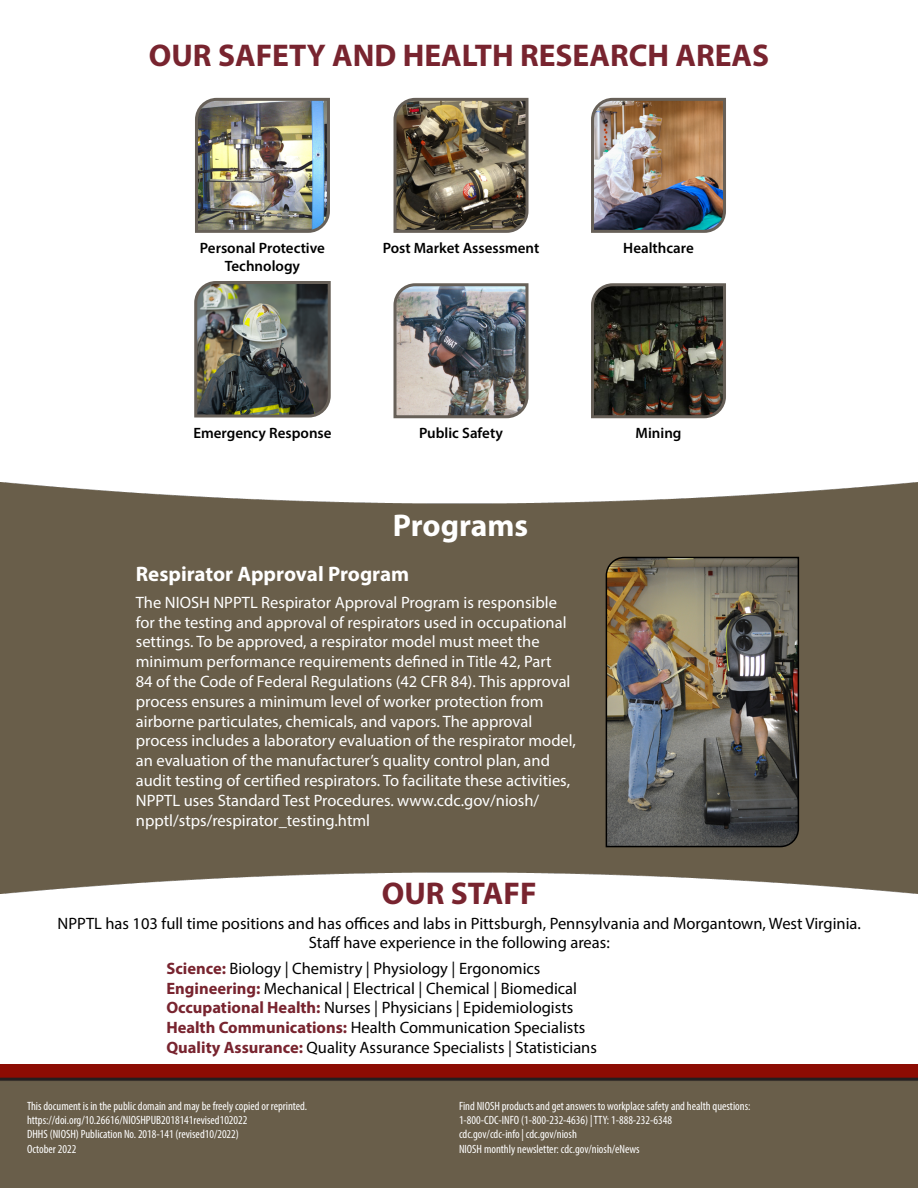
<style>
.page{position:relative;width:918px;height:1188px;background:#fff}
.page>*{position:absolute;margin:0;border:0;box-sizing:border-box;transform-origin:0 0}
.t1{font:700 31.5px "Myriad Pro";color:#78242f}
.t2{font:700 31.5px "Myriad Pro";color:#fff}
.Highlight_Text{font:700 21px "Myriad Pro";color:#fff}
.Highlight_Text-2{font:16.5px/19.8px "Myriad Pro";color:#fff}
.Our_Staff{font:16.5px "Myriad Pro";color:#000}
.Main_Text{font:16.5px/19.8px "Myriad Pro";color:#000;text-align:center}
.Photo_Captions{font:600 15px/18px "Myriad Pro";color:#000;text-align:center}
.t3{font:condensed 12px/14.4px "Myriad Pro";color:#fff}
.s1{font-weight:700;color:#78242f}
</style>
<div class="page">
<img style="left:1px;top:483px;width:917px;height:411px">
<img style="left:0;top:1065px;width:918px;height:123px">
<img style="left:195px;top:97px;width:135px;height:136px">
<img style="left:393px;top:97px;width:136px;height:136px">
<img style="left:591px;top:97px;width:135px;height:136px">
<img style="left:194px;top:281px;width:137px;height:137px">
<img style="left:393px;top:283px;width:136px;height:136px">
<img style="left:591px;top:283px;width:135px;height:136px">
<img style="left:605px;top:556px;width:195px;height:292px">
<p class="t1" style="left:149px;top:35px;width:622px">OUR SAFETY AND HEALTH RESEARCH AREAS</p>
<p class="Photo_Captions" style="left:200px;top:238px;width:126px">Personal Protective<br>Technology</p>
<p class="Photo_Captions" style="left:383px;top:238px;width:158px">Post Market Assessment</p>
<p class="Photo_Captions" style="left:623px;top:238px;width:72px">Healthcare</p>
<p class="Photo_Captions" style="left:193px;top:423px;width:140px">Emergency Response</p>
<p class="Photo_Captions" style="left:419px;top:423px;width:85px">Public Safety</p>
<p class="Photo_Captions" style="left:636px;top:424px;width:47px">Mining</p>
<p class="t2" style="left:393px;top:505px;width:137px">Programs</p>
<p class="Highlight_Text" style="left:136px;top:561px;width:275px">Respirator Approval Program</p>
<p class="Highlight_Text-2" style="left:136px;top:592px;width:442px">The NIOSH NPPTL Respirator Approval Program is responsible for the testing and approval of respirators used in occupational settings. To be approved, a respirator model must meet the minimum performance requirements defined in Title 42, Part<br>84 of the Code of Federal Regulations (42 CFR 84). This approval process ensures a minimum level of worker protection from airborne particulates, chemicals, and vapors. The approval process includes a laboratory evaluation of the respirator model, an evaluation of the manufacturer’s quality control plan, and audit testing of certified respirators. To facilitate these activities, NPPTL uses Standard Test Procedures. www.cdc.gov/niosh/ npptl/stps/respirator_testing.html</p>
<p class="t1" style="left:382px;top:873px;width:156px">OUR STAFF</p>
<p class="Main_Text" style="left:58px;top:913px;width:805px">NPPTL has 103 full time positions and has offices and labs in Pittsburgh, Pennsylvania and Morgantown, West Virginia.<br>Staff have experience in the following areas:</p>
<p class="Our_Staff" style="left:166px;top:958px;width:376px"><span class="s1">Science:</span> Biology | Chemistry | Physiology | Ergonomics</p>
<p class="Our_Staff" style="left:166px;top:978px;width:412px"><span class="s1">Engineering:</span> Mechanical | Electrical | Chemical | Biomedical</p>
<p class="Our_Staff" style="left:166px;top:998px;width:408px"><span class="s1">Occupational Health:</span> Nurses | Physicians | Epidemiologists</p>
<p class="Our_Staff" style="left:166px;top:1017px;width:421px"><span class="s1">Health Communications:</span> Health Communication Specialists</p>
<p class="Our_Staff" style="left:166px;top:1037px;width:432px"><span class="s1">Quality Assurance:</span> Quality Assurance Specialists | Statisticians</p>
<p class="t3" style="left:27px;top:1098px;width:282px">This document is in the public domain and may be freely copied or reprinted. https://doi.org/10.26616/NIOSHPUB2018141revised102022<br>DHHS (NIOSH) Publication No. 2018-141 (revised10/2022)<br>October 2022</p>
<p class="t3" style="left:459px;top:1098px;width:293px">Find NIOSH products and get answers to workplace safety and health questions:<br>1-800-CDC-INFO (1-800-232-4636) | TTY: 1-888-232-6348<br>cdc.gov/cdc-info | cdc.gov/niosh<br>NIOSH monthly newsletter: cdc.gov/niosh/eNews</p>
</div>
